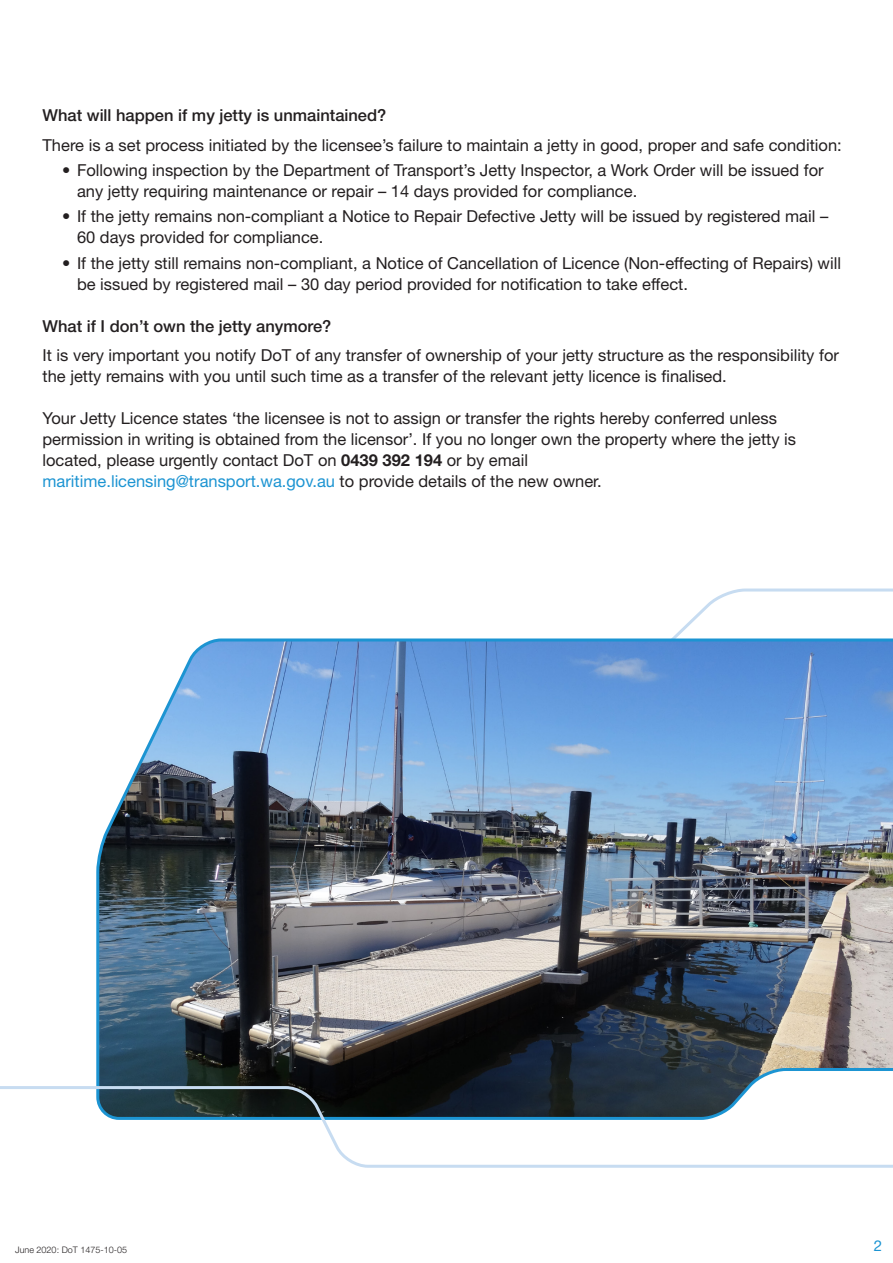
<style>
.page{position:relative;width:893px;height:1263px;background:#fff}
.page>*{position:absolute;margin:0;border:0;box-sizing:border-box;transform-origin:0 0}
.t1{font:16.5px/21px "Helvetica Neue LT Std";color:#231f20}
.t2{font:500 16.5px "Helvetica Neue LT Std";color:#231f20}
.t3{font:16.5px "Helvetica Neue LT Std";color:#1c94d2}
.t4{font:15px "Helvetica Neue LT Std";color:#1c94d2}
.t5{font:300 9px "Helvetica Neue LT Std";color:#231f20}
.s1{font-weight:700}
.s2{color:#231f20}
</style>
<div class="page">
<svg style="left:673px;top:588px;width:220px;height:49px"></svg>
<img style="left:96px;top:637px;width:797px;height:447px">
<svg style="left:0;top:1084px;width:893px;height:84px"></svg>
<p class="t2" style="left:43px;top:106px;width:345px">What will happen if my jetty is unmaintained?</p>
<p class="t1" style="left:43px;top:134px;width:801px">There is a set process initiated by the licensee’s failure to maintain a jetty in good, proper and safe condition:</p>
<p class="t1" style="left:77px;top:159px;width:748px;text-indent:-15px">• Following inspection by the Department of Transport’s Jetty Inspector, a Work Order will be issued for any jetty requiring maintenance or repair – 14 days provided for compliance.</p>
<p class="t1" style="left:77px;top:206px;width:753px;text-indent:-15px">• If the jetty remains non-compliant a Notice to Repair Defective Jetty will be issued by registered mail –<br>60 days provided for compliance.</p>
<p class="t1" style="left:77px;top:252px;width:765px;text-indent:-15px">• If the jetty still remains non-compliant, a Notice of Cancellation of Licence (Non-effecting of Repairs) will be issued by registered mail – 30 day period provided for notification to take effect.</p>
<p class="t2" style="left:43px;top:316px;width:290px">What if I don’t own the jetty anymore?</p>
<p class="t1" style="left:43px;top:344px;width:798px">It is very important you notify DoT of any transfer of ownership of your jetty structure as the responsibility for the jetty remains with you until such time as a transfer of the relevant jetty licence is finalised.</p>
<p class="t1" style="left:43px;top:407px;width:755px">Your Jetty Licence states ‘the licensee is not to assign or transfer the rights hereby conferred unless permission in writing is obtained from the licensor’. If you no longer own the property where the jetty is located, please urgently contact DoT on <span class="s1">0439 392 194</span> or by email</p>
<p class="t3" style="left:43px;top:471px;width:561px">maritime.licensing@transport.wa.gov.au <span class="s2">to provide details of the new owner.</span></p>
<p class="t5" style="left:15px;top:1244px;width:113px">June 2020: DoT 1475-10-05</p>
<p class="t4" style="left:874px;top:1237px;width:10px">2</p>
</div>
